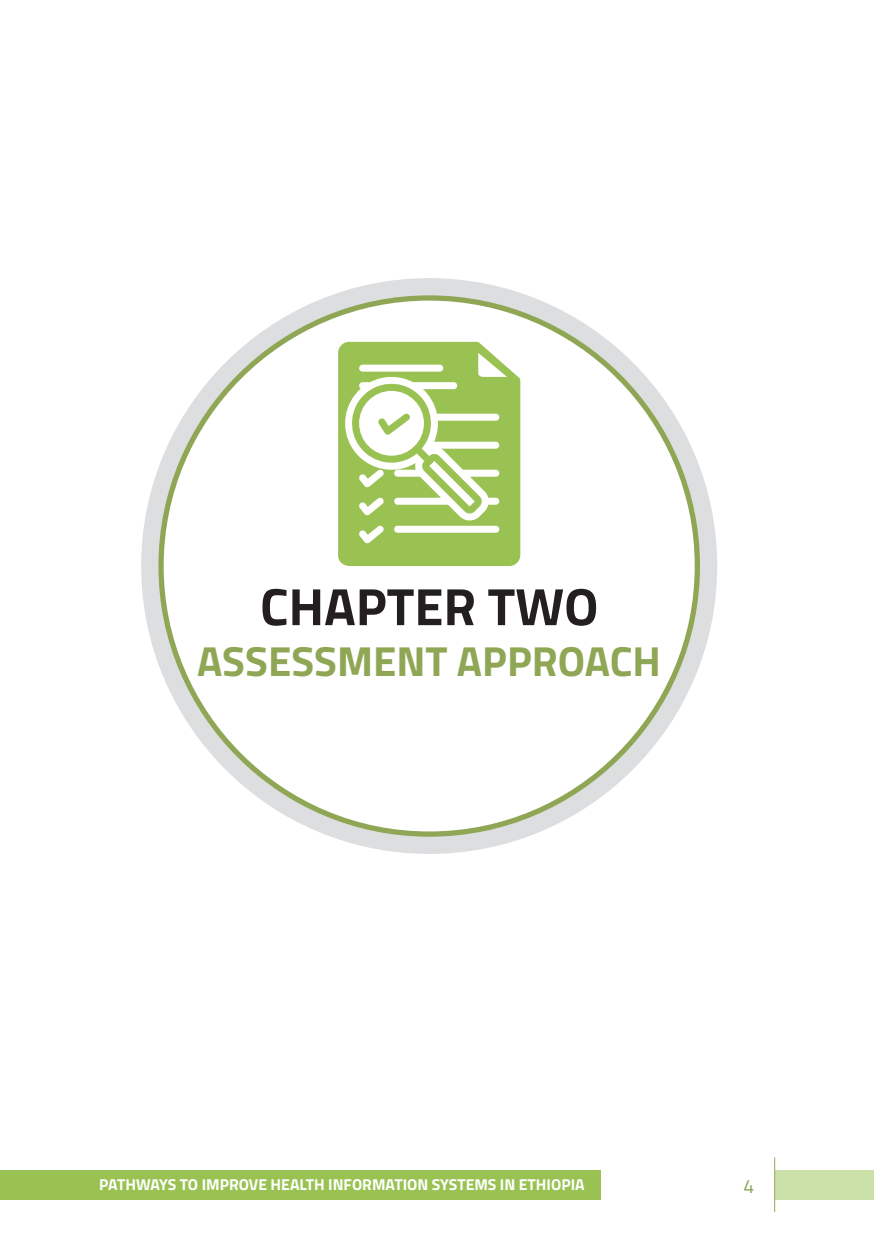
<style>
.page{position:relative;width:874px;height:1241px;background:#fff}
.page>*{position:absolute;margin:0;border:0;box-sizing:border-box;transform-origin:0 0}
.t1{font:700 52.5px "Titillium";color:#231f20}
.t2{font:700 42px "Titillium";color:#8fa655}
.t3{font:19.25px "Titillium";color:#8fa655}
.t4{font:700 15.75px "Titillium";color:#fff}
</style>
<div class="page">
<div style="left:0;top:1169px;width:600px;height:30px;background:#99c253"></div>
<div style="left:774px;top:1169px;width:99px;height:30px;background:#cce0a9"></div>
<hr style="left:773px;top:1157px;width:1px;height:54px;background:#8fa655">
<svg style="left:141px;top:278px;width:575px;height:575px;background:#d2d6cd"></svg>
<div style="left:161px;top:298px;width:536px;height:536px;background:#fff;border-radius:50%"></div>
<svg style="left:338px;top:341px;width:182px;height:225px"></svg>
<h1 class="t1" style="left:260px;top:566px;width:340px">CHAPTER TWO</h1>
<h2 class="t2" style="left:197px;top:628px;width:465px">ASSESSMENT APPROACH</h2>
<p class="t4" style="left:99px;top:1172px;width:486px">PATHWAYS TO IMPROVE HEALTH INFORMATION SYSTEMS IN ETHIOPIA</p>
<p class="t3" style="left:743px;top:1171px;width:12px">4</p>
</div>
